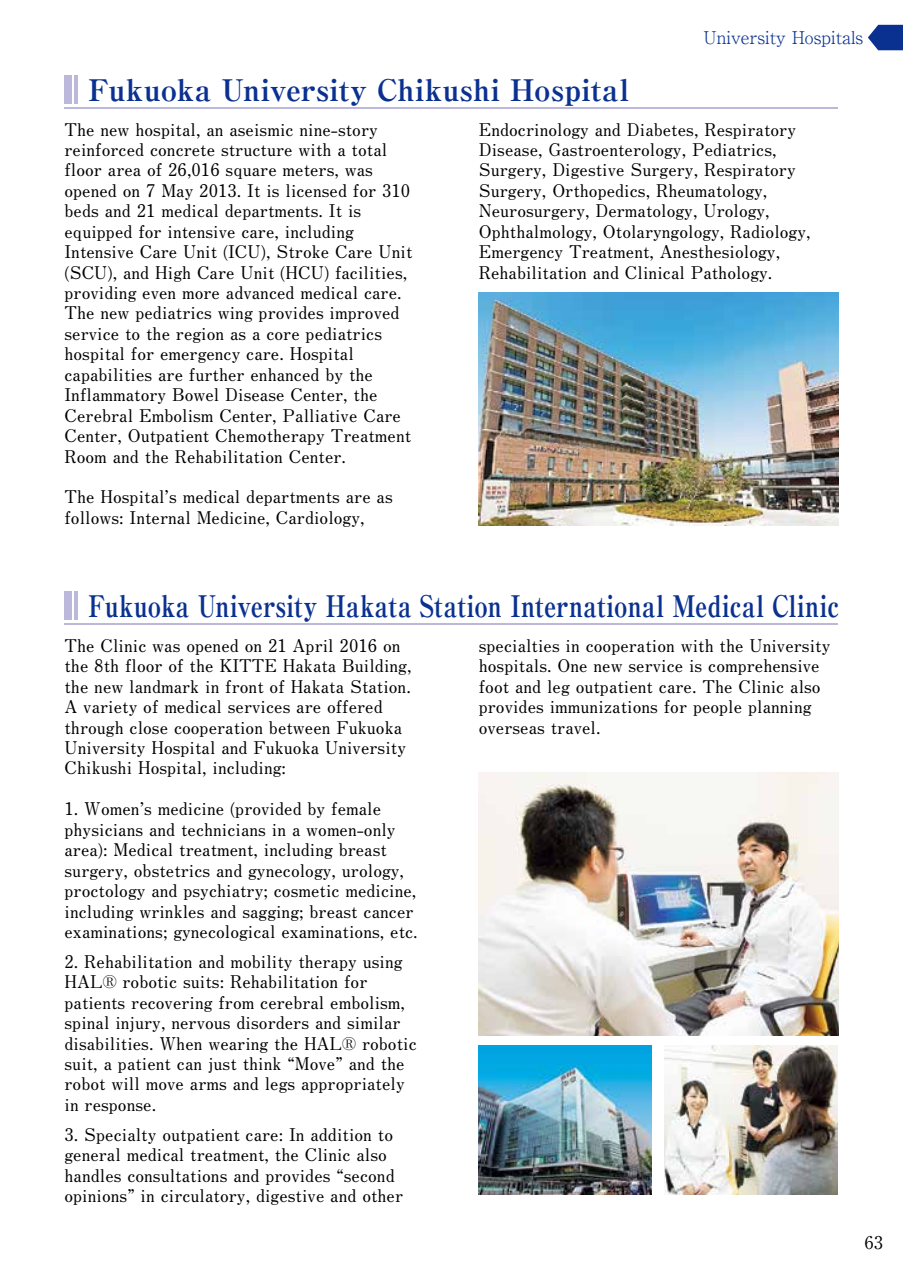
<style>
.page{position:relative;width:903px;height:1275px;background:#fff}
.page>*{position:absolute;margin:0;border:0;box-sizing:border-box;transform-origin:0 0}
.t1{font:700 expanded 29.75px "Ryumin Pr 6";letter-spacing:.005em;color:#0b3190;scale:.82 1}
.t2{font:700 expanded 29.75px "Ryumin Pr 6";letter-spacing:.005em;color:#0b3190}
.t3{font:700 17.5px/20.5px "Futo Min A101 Pr 6";color:#000}
.t4{font:300 17.5px "Ryumin Pr 6";color:#0b3190}
.t5{font:17.5px "Ryumin Pr 6";color:#000}
</style>
<div class="page">
<img style="left:478px;top:773px;width:360px;height:263px">
<img style="left:479px;top:292px;width:359px;height:233px">
<hr style="left:64px;top:107px;width:774px;height:1px;background:#bbb8dc">
<div style="left:64px;top:76px;width:8px;height:28px;background:#bbb8dc"></div>
<hr style="left:74px;top:76px;width:4px;height:28px;background:#bbb8dc">
<hr style="left:64px;top:623px;width:774px;height:2px;background:#bbb8dc">
<div style="left:64px;top:592px;width:8px;height:28px;background:#bbb8dc"></div>
<hr style="left:74px;top:592px;width:4px;height:28px;background:#bbb8dc">
<img style="left:664px;top:1046px;width:174px;height:149px">
<img style="left:478px;top:1046px;width:174px;height:148px">
<svg style="left:868px;top:25px;width:35px;height:25px"></svg>
<p class="t2" style="left:89px;top:66px;width:542px">Fukuoka University Chikushi Hospital</p>
<p class="t4" style="left:703px;top:23px;width:161px">University Hospitals</p>
<p class="t3" style="left:64px;top:118px;width:350px">The new hospital, an aseismic nine-story reinforced concrete structure with a total floor area of 26,016 square meters, was opened on 7 May 2013. It is licensed for 310 beds and 21 medical departments. It is equipped for intensive care, including Intensive Care Unit (ICU), Stroke Care Unit (SCU), and High Care Unit (HCU) facilities, providing even more advanced medical care.<br>The new pediatrics wing provides improved service to the region as a core pediatrics hospital for emergency care. Hospital capabilities are further enhanced by the Inflammatory Bowel Disease Center, the Cerebral Embolism Center, Palliative Care Center, Outpatient Chemotherapy Treatment Room and the Rehabilitation Center.</p>
<p class="t3" style="left:64px;top:486px;width:330px">The Hospital’s medical departments are as follows: Internal Medicine, Cardiology,</p>
<p class="t3" style="left:479px;top:118px;width:333px">Endocrinology and Diabetes, Respiratory Disease, Gastroenterology, Pediatrics, Surgery, Digestive Surgery, Respiratory Surgery, Orthopedics, Rheumatology, Neurosurgery, Dermatology, Urology, Ophthalmology, Otolaryngology, Radiology, Emergency Treatment, Anesthesiology, Rehabilitation and Clinical Pathology.</p>
<p class="t1" style="left:89px;top:582px;width:917px">Fukuoka University Hakata Station International Medical Clinic</p>
<p class="t3" style="left:64px;top:634px;width:348px">The Clinic was opened on 21 April 2016 on the 8th floor of the KITTE Hakata Building, the new landmark in front of Hakata Station.<br>A variety of medical services are offered through close cooperation between Fukuoka University Hospital and Fukuoka University Chikushi Hospital, including:</p>
<p class="t3" style="left:64px;top:798px;width:355px">1. Women’s medicine (provided by female physicians and technicians in a women-only area): Medical treatment, including breast surgery, obstetrics and gynecology, urology, proctology and psychiatry; cosmetic medicine, including wrinkles and sagging; breast cancer examinations; gynecological examinations, etc.</p>
<p class="t3" style="left:64px;top:950px;width:354px">2. Rehabilitation and mobility therapy using HAL® robotic suits: Rehabilitation for patients recovering from cerebral embolism, spinal injury, nervous disorders and similar disabilities. When wearing the HAL® robotic suit, a patient can just think “Move” and the robot will move arms and legs appropriately in response.</p>
<p class="t3" style="left:64px;top:1123px;width:340px">3. Specialty outpatient care: In addition to general medical treatment, the Clinic also handles consultations and provides “second opinions” in circulatory, digestive and other</p>
<p class="t3" style="left:479px;top:634px;width:353px">specialties in cooperation with the University hospitals. One new service is comprehensive foot and leg outpatient care. The Clinic also provides immunizations for people planning overseas travel.</p>
<p class="t5" style="left:865px;top:1229px;width:19px">63</p>
</div>
